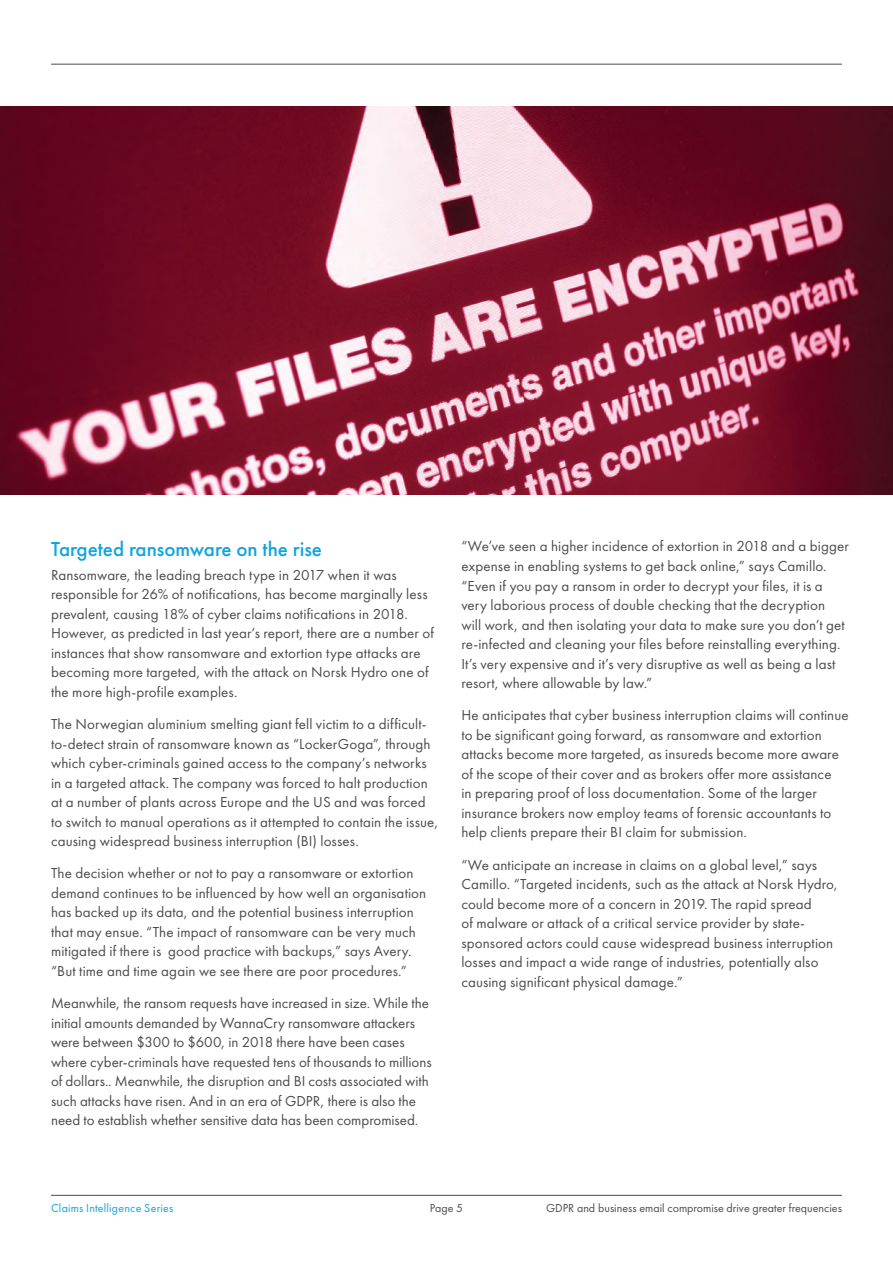
<style>
.page{position:relative;width:893px;height:1263px;background:#fff}
.page>*{position:absolute;margin:0;border:0;box-sizing:border-box;transform-origin:0 0}
.Sub_header{font:500 21px "Futura PT";color:#11a4de}
.Body{font:15px/19.5px "Futura PT";letter-spacing:.005em;color:#4b4c4d}
.t1{font:12px "Futura PT";color:#4b4c4d}
.t2{font:12px "Futura PT";letter-spacing:.015em;color:#11a4de}
</style>
<div class="page">
<img style="left:0;top:106px;width:893px;height:388px">
<hr style="left:51px;top:1195px;width:791px;height:1px;background:#4b4c4d">
<hr style="left:51px;top:64px;width:791px;height:1px;background:#4b4c4d">
<p class="Sub_header" style="left:51px;top:536px;width:272px">Targeted ransomware on the rise</p>
<p class="Body" style="left:51px;top:565px;width:384px">Ransomware, the leading breach type in 2017 when it was responsible for 26% of notifications, has become marginally less prevalent, causing 18% of cyber claims notifications in 2018.<br>However, as predicted in last year’s report, there are a number of instances that show ransomware and extortion type attacks are becoming more targeted, with the attack on Norsk Hydro one of the more high-profile examples.</p>
<p class="Body" style="left:51px;top:714px;width:389px">The Norwegian aluminium smelting giant fell victim to a difficult&shy;to-detect strain of ransomware known as “LockerGoga”, through which cyber-criminals gained access to the company’s networks in a targeted attack. The company was forced to halt production at a number of plants across Europe and the US and was forced to switch to manual operations as it attempted to contain the issue, causing widespread business interruption (BI) losses.</p>
<p class="Body" style="left:51px;top:863px;width:377px">The decision whether or not to pay a ransomware or extortion demand continues to be influenced by how well an organisation has backed up its data, and the potential business interruption that may ensue. “The impact of ransomware can be very much mitigated if there is good practice with backups,” says Avery. “But time and time again we see there are poor procedures.”</p>
<p class="Body" style="left:51px;top:993px;width:382px">Meanwhile, the ransom requests have increased in size. While the initial amounts demanded by WannaCry ransomware attackers were between $300 to $600, in 2018 there have been cases where cyber-criminals have requested tens of thousands to millions of dollars.. Meanwhile, the disruption and BI costs associated with such attacks have risen. And in an era of GDPR, there is also the need to establish whether sensitive data has been compromised.</p>
<p class="Body" style="left:461px;top:537px;width:389px">“We’ve seen a higher incidence of extortion in 2018 and a bigger expense in enabling systems to get back online,” says Camillo. “Even if you pay a ransom in order to decrypt your files, it is a very laborious process of double checking that the decryption<br>will work, and then isolating your data to make sure you don’t get re-infected and cleaning your files before reinstalling everything.<br>It’s very expensive and it’s very disruptive as well as being a last resort, where allowable by law.”</p>
<p class="Body" style="left:461px;top:705px;width:389px">He anticipates that cyber business interruption claims will continue to be significant going forward, as ransomware and extortion attacks become more targeted, as insureds become more aware of the scope of their cover and as brokers offer more assistance<br>in preparing proof of loss documentation. Some of the larger insurance brokers now employ teams of forensic accountants to help clients prepare their BI claim for submission.</p>
<p class="Body" style="left:461px;top:855px;width:378px">“We anticipate an increase in claims on a global level,” says Camillo. “Targeted incidents, such as the attack at Norsk Hydro, could become more of a concern in 2019. The rapid spread<br>of malware or attack of a critical service provider by state&shy;sponsored actors could cause widespread business interruption losses and impact a wide range of industries, potentially also causing significant physical damage.”</p>
<p class="t2" style="left:51px;top:1200px;width:124px">Claims Intelligence Series</p>
<p class="t1" style="left:430px;top:1200px;width:35px">Page 5</p>
<p class="t1" style="left:546px;top:1200px;width:297px">GDPR and business email compromise drive greater frequencies</p>
</div>
